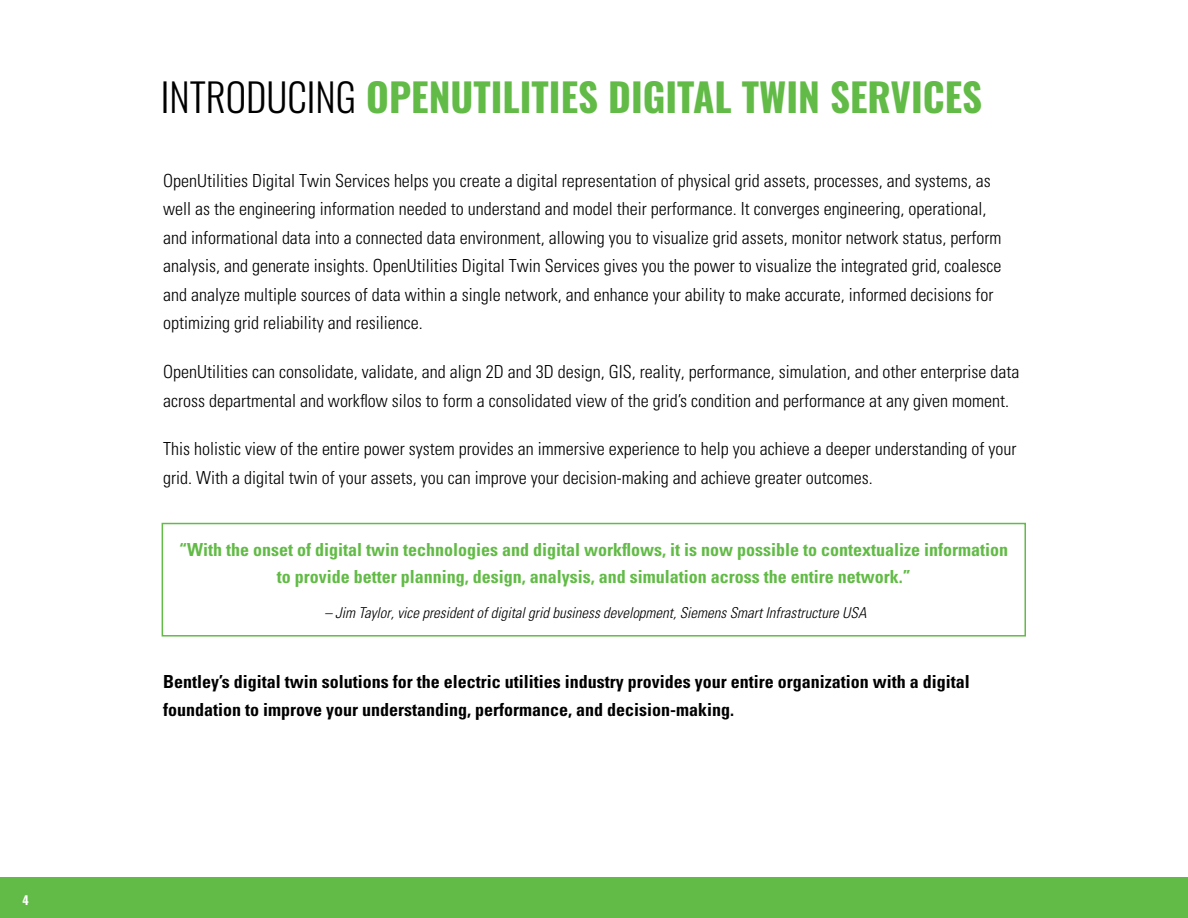
<style>
.page{position:relative;width:1188px;height:918px;background:#fff}
.page>*{position:absolute;margin:0;border:0;box-sizing:border-box;transform-origin:0 0}
.t1{font:700 39px "Oswald";color:#62bb46}
.t2{font:300 condensed 18px/28.5px "Univers";color:#000}
.t3{font:700 condensed 18px/27px "Univers";color:#62bb46;text-align:center}
.t4{font:700 condensed 18px/28.5px "Univers";color:#000}
.t5{font:italic 300 condensed 15px "Univers";color:#000}
.t6{font:700 12px "Oswald";color:#fff}
.s1{font-weight:300;color:#000}
</style>
<div class="page">
<div style="left:0;top:878px;width:1188px;height:40px;background:#62bb46"></div>
<div style="left:162px;top:523px;width:864px;height:114px;border:2px solid #62bb46"></div>
<p class="t6" style="left:22px;top:894px;width:8px">4</p>
<h1 class="t1" style="left:161px;top:76px;width:823px"><span class="s1">INTRODUCING</span> OPENUTILITIES DIGITAL TWIN SERVICES</h1>
<p class="t2" style="left:163px;top:166px;width:840px">OpenUtilities Digital Twin Services helps you create a digital representation of physical grid assets, processes, and systems, as well as the engineering information needed to understand and model their performance. It converges engineering, operational, and informational data into a connected data environment, allowing you to visualize grid assets, monitor network status, perform analysis, and generate insights. OpenUtilities Digital Twin Services gives you the power to visualize the integrated grid, coalesce and analyze multiple sources of data within a single network, and enhance your ability to make accurate, informed decisions for optimizing grid reliability and resilience.</p>
<p class="t2" style="left:163px;top:358px;width:858px">OpenUtilities can consolidate, validate, and align 2D and 3D design, GIS, reality, performance, simulation, and other enterprise data across departmental and workflow silos to form a consolidated view of the grid’s condition and performance at any given moment.</p>
<p class="t2" style="left:163px;top:435px;width:855px">This holistic view of the entire power system provides an immersive experience to help you achieve a deeper understanding of your grid. With a digital twin of your assets, you can improve your decision-making and achieve greater outcomes.</p>
<p class="t3" style="left:179px;top:536px;width:831px">“With the onset of digital twin technologies and digital workflows, it is now possible to contextualize information to provide better planning, design, analysis, and simulation across the entire network.”</p>
<p class="t5" style="left:324px;top:603px;width:543px">– Jim Taylor, vice president of digital grid business development, Siemens Smart Infrastructure USA</p>
<p class="t4" style="left:163px;top:667px;width:808px">Bentley’s digital twin solutions for the electric utilities industry provides your entire organization with a digital foundation to improve your understanding, performance, and decision-making.</p>
</div>
